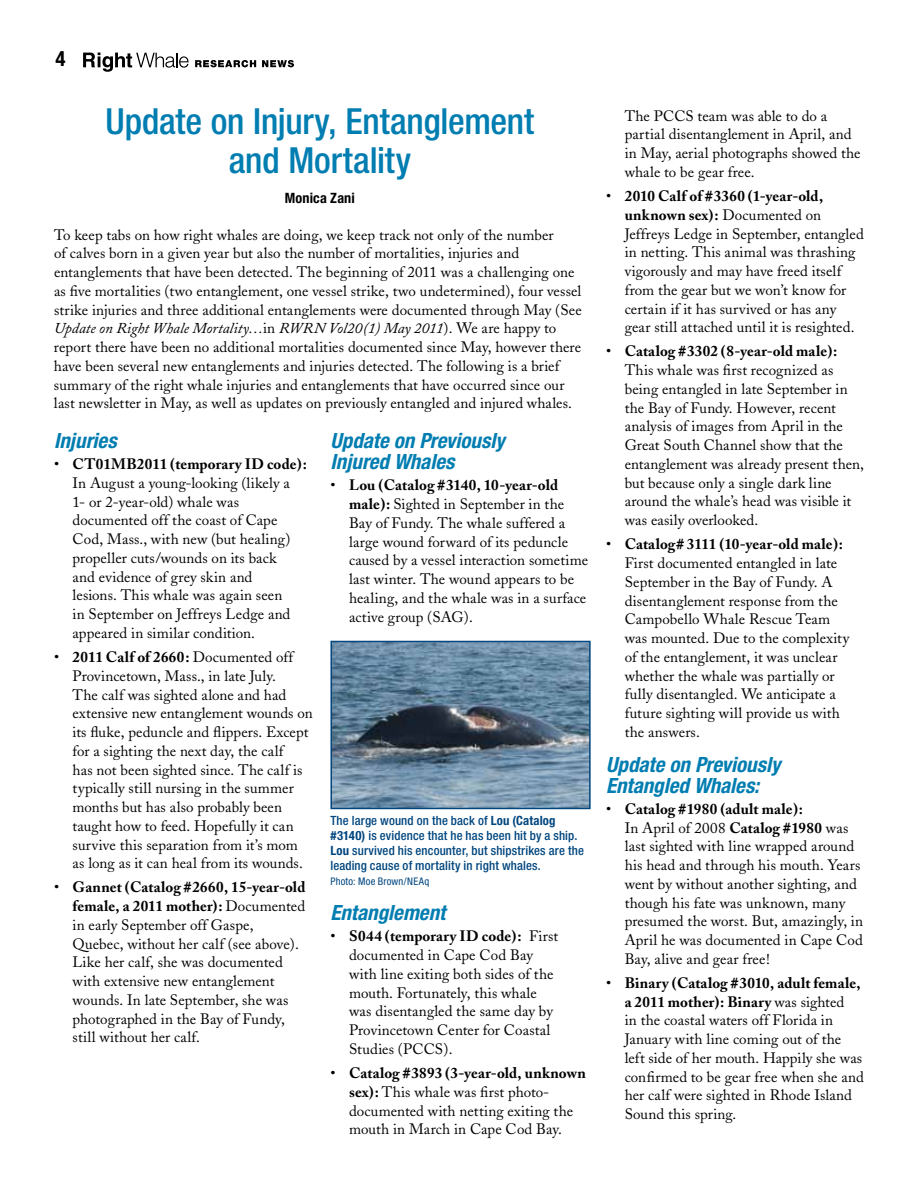
<style>
.page{position:relative;width:918px;height:1188px;background:#fff}
.page>*{position:absolute;margin:0;border:0;box-sizing:border-box;transform-origin:0 0}
.t1{font:500 condensed 36px/39px "Helvetica Neue LT Std";letter-spacing:-.005em;color:#007db1;text-align:center}
.t2{font:italic 700 condensed 21px/21px "Helvetica Neue LT Std";color:#007db1}
.t3{font:700 condensed 21px "Helvetica Neue LT Std";color:#000}
.t4{font:15px/18.8px "Adobe Caslon";letter-spacing:.005em;color:#000}
.t5{font:700 condensed 14.25px "Helvetica Neue LT Std";letter-spacing:.01em;color:#000}
.t6{font:500 condensed 12.75px/15px "Helvetica Neue LT Std";letter-spacing:.01em;color:#00467f}
.t7{font:condensed 10.5px "Helvetica Neue LT Std";letter-spacing:.02em;color:#00467f}
.s1{font-style:italic}
.s2{font-weight:700}
</style>
<div class="page">
<svg style="left:83px;top:52px;width:106px;height:20px"></svg>
<svg style="left:195px;top:60px;width:61px;height:7px"></svg>
<svg style="left:262px;top:60px;width:32px;height:7px"></svg>
<img style="left:333px;top:644px;width:255px;height:162px">
<div style="left:330px;top:641px;width:261px;height:168px;border:2px solid #00467f"></div>
<h2 class="t3" style="left:56px;top:46px;width:12px">4</h2>
<h1 class="t1" style="left:106px;top:101px;width:430px">Update on Injury, Entanglement and Mortality</h1>
<p class="t5" style="left:285px;top:190px;width:71px">Monica Zani</p>
<p class="t4" style="left:54px;top:225px;width:529px">To keep tabs on how right whales are doing, we keep track not only of the number<br>of calves born in a given year but also the number of mortalities, injuries and entanglements that have been detected. The beginning of 2011 was a challenging one as five mortalities (two entanglement, one vessel strike, two undetermined), four vessel strike injuries and three additional entanglements were documented through May (See <span class="s1">Update on Right Whale Mortality…</span>in <span class="s1">RWRN Vol20(1) May 2011</span>). We are happy to report there have been no additional mortalities documented since May, however there have been several new entanglements and injuries detected. The following is a brief summary of the right whale injuries and entanglements that have occurred since our last newsletter in May, as well as updates on previously entangled and injured whales.</p>
<h2 class="t2" style="left:54px;top:430px;width:64px">Injuries</h2>
<p class="t4" style="left:73px;top:455px;width:236px;text-indent:-19px">• <span class="s2">CT01MB2011 (temporary ID code):<br></span>In August a young-looking (likely a<br>1- or 2-year-old) whale was documented off the coast of Cape<br>Cod, Mass., with new (but healing) propeller cuts/wounds on its back<br>and evidence of grey skin and<br>lesions. This whale was again seen<br>in September on Jeffreys Ledge and appeared in similar condition.</p>
<p class="t4" style="left:73px;top:648px;width:242px;text-indent:-19px">• <span class="s2">2011 Calf of 2660:</span> Documented off Provincetown, Mass., in late July.<br>The calf was sighted alone and had extensive new entanglement wounds on its fluke, peduncle and flippers. Except for a sighting the next day, the calf<br>has not been sighted since. The calf is typically still nursing in the summer months but has also probably been taught how to feed. Hopefully it can survive this separation from it’s mom as long as it can heal from its wounds.</p>
<p class="t4" style="left:73px;top:878px;width:234px;text-indent:-19px">• <span class="s2">Gannet (Catalog #2660, 15-year-old female, a 2011 mother):</span> Documented in early September off Gaspe, Quebec, without her calf (see above).<br>Like her calf, she was documented with extensive new entanglement wounds. In late September, she was photographed in the Bay of Fundy, still without her calf.</p>
<h2 class="t2" style="left:330px;top:431px;width:176px">Update on Previously<br>Injured Whales</h2>
<p class="t4" style="left:349px;top:476px;width:241px;text-indent:-19px">• <span class="s2">Lou (Catalog #3140, 10-year-old male):</span> Sighted in September in the Bay of Fundy. The whale suffered a large wound forward of its peduncle caused by a vessel interaction sometime last winter. The wound appears to be healing, and the whale was in a surface active group (SAG).</p>
<p class="t6" style="left:330px;top:812px;width:255px">The large wound on the back of <span class="s2">Lou (Catalog #3140)</span> is evidence that he has been hit by a ship.<br><span class="s2">Lou</span> survived his encounter, but shipstrikes are the leading cause of mortality in right whales.</p>
<p class="t7" style="left:330px;top:875px;width:100px">Photo: Moe Brown/NEAq</p>
<h2 class="t2" style="left:330px;top:903px;width:116px">Entanglement</h2>
<p class="t4" style="left:349px;top:927px;width:211px;text-indent:-19px">• <span class="s2">S044 (temporary ID code):</span> First documented in Cape Cod Bay with line exiting both sides of the mouth. Fortunately, this whale was disentangled the same day by<br>Provincetown Center for Coastal<br>Studies (PCCS).</p>
<p class="t4" style="left:349px;top:1064px;width:238px;text-indent:-19px">• <span class="s2">Catalog #3893 (3-year-old, unknown sex):</span> This whale was first photo&shy;documented with netting exiting the mouth in March in Cape Cod Bay.</p>
<p class="t4" style="left:625px;top:106px;width:237px">The PCCS team was able to do a partial disentanglement in April, and in May, aerial photographs showed the whale to be gear free.</p>
<p class="t4" style="left:625px;top:187px;width:241px;text-indent:-19px">• <span class="s2">2010 Calf of #3360 (1-year-old, unknown sex):</span> Documented on Jeffreys Ledge in September, entangled in netting. This animal was thrashing vigorously and may have freed itself from the gear but we won’t know for certain if it has survived or has any gear still attached until it is resighted.</p>
<p class="t4" style="left:625px;top:342px;width:241px;text-indent:-19px">• <span class="s2">Catalog #3302 (8-year-old male):<br></span>This whale was first recognized as being entangled in late September in the Bay of Fundy. However, recent analysis of images from April in the Great South Channel show that the entanglement was already present then, but because only a single dark line around the whale’s head was visible it was easily overlooked.</p>
<p class="t4" style="left:625px;top:535px;width:226px;text-indent:-19px">• <span class="s2">Catalog# 3111 (10-year-old male):<br></span>First documented entangled in late<br>September in the Bay of Fundy. A disentanglement response from the<br>Campobello Whale Rescue Team was mounted. Due to the complexity of the entanglement, it was unclear whether the whale was partially or fully disentangled. We anticipate a future sighting will provide us with the answers.</p>
<h2 class="t2" style="left:606px;top:754px;width:176px">Update on Previously<br>Entangled Whales:</h2>
<p class="t4" style="left:625px;top:800px;width:240px;text-indent:-19px">• <span class="s2">Catalog #1980 (adult male):<br></span>In April of 2008 <span class="s2">Catalog #1980</span> was last sighted with line wrapped around his head and through his mouth. Years went by without another sighting, and though his fate was unknown, many presumed the worst. But, amazingly, in April he was documented in Cape Cod Bay, alive and gear free!</p>
<p class="t4" style="left:625px;top:974px;width:241px;text-indent:-19px">• <span class="s2">Binary (Catalog #3010, adult female, a 2011 mother): Binary</span> was sighted<br>in the coastal waters off Florida in January with line coming out of the left side of her mouth. Happily she was confirmed to be gear free when she and her calf were sighted in Rhode Island Sound this spring.</p>
</div>
